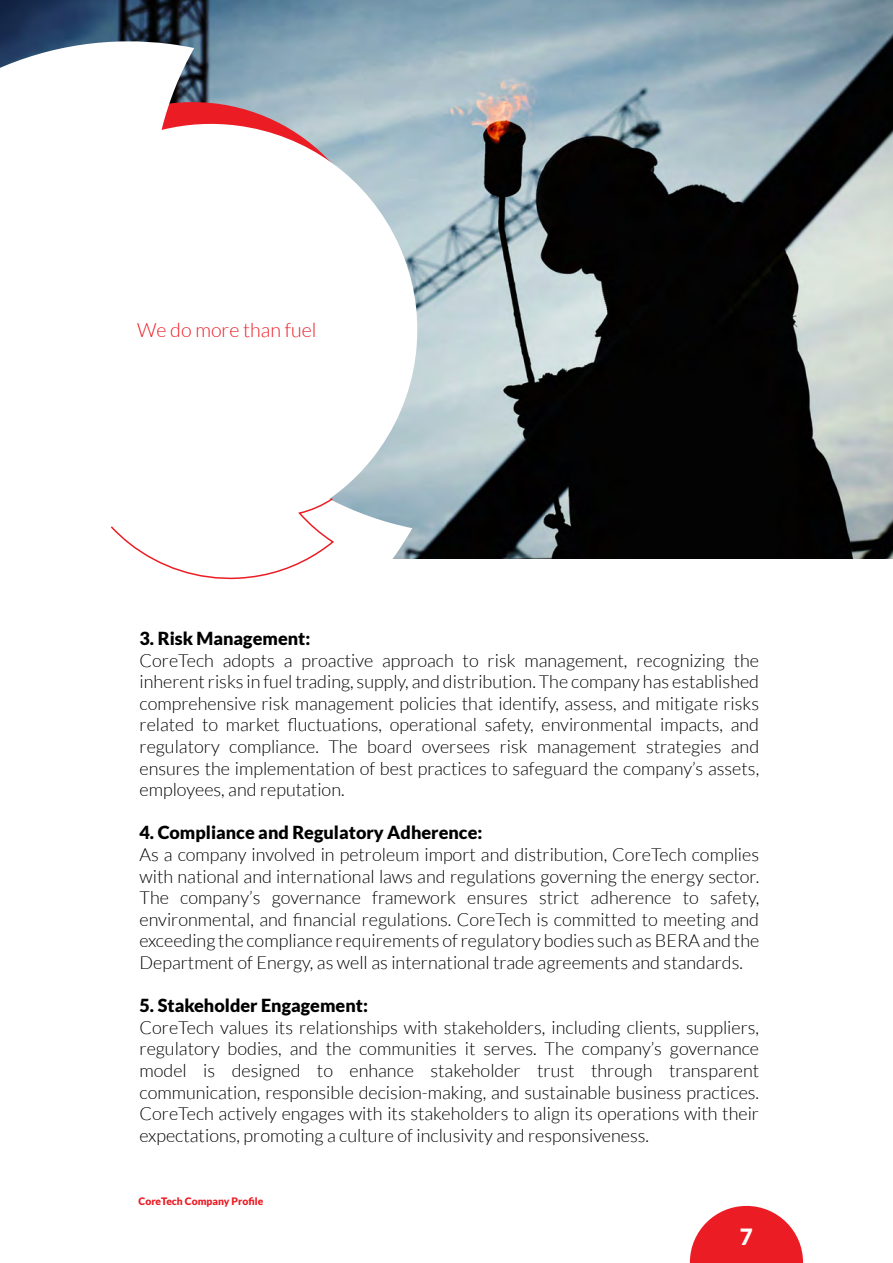
<style>
.page{position:relative;width:893px;height:1263px;background:#fff}
.page>*{position:absolute;margin:0;border:0;box-sizing:border-box;transform-origin:0 0}
.t1{font:900 22.35px "Lato";color:#fff}
.t2{font:300 19.65px "Lato";color:#ec1c24}
.t3{font:300 18px/21.6px "Lato";color:#000;text-align:justify}
.t4{font:900 18px "Lato";color:#000}
.t5{font:900 10.35px "Lato";color:#ec1c24}
</style>
<div class="page">
<img style="left:0;top:0;width:893px;height:558px">
<svg style="left:690px;top:1206px;width:113px;height:57px"></svg>
<svg style="left:0;top:37px;width:419px;height:522px"></svg>
<svg style="left:109px;top:497px;width:226px;height:83px"></svg>
<p class="t2" style="left:137px;top:320px;width:181px">We do more than fuel</p>
<p class="t4" style="left:140px;top:628px;width:172px">3. Risk Management:</p>
<p class="t3" style="left:140px;top:649px;width:621px">CoreTech adopts a proactive approach to risk management, recognizing the inherent risks in fuel trading, supply, and distribution. The company has established comprehensive risk management policies that identify, assess, and mitigate risks related to market fluctuations, operational safety, environmental impacts, and regulatory compliance. The board oversees risk management strategies and ensures the implementation of best practices to safeguard the company’s assets, employees, and reputation.</p>
<p class="t4" style="left:140px;top:822px;width:344px">4. Compliance and Regulatory Adherence:</p>
<p class="t3" style="left:140px;top:844px;width:621px">As a company involved in petroleum import and distribution, CoreTech complies with national and international laws and regulations governing the energy sector.<br>The company’s governance framework ensures strict adherence to safety, environmental, and financial regulations. CoreTech is committed to meeting and exceeding the compliance requirements of regulatory bodies such as BERA and the Department of Energy, as well as international trade agreements and standards.</p>
<p class="t4" style="left:140px;top:995px;width:230px">5. Stakeholder Engagement:</p>
<p class="t3" style="left:140px;top:1017px;width:621px">CoreTech values its relationships with stakeholders, including clients, suppliers, regulatory bodies, and the communities it serves. The company’s governance model is designed to enhance stakeholder trust through transparent communication, responsible decision-making, and sustainable business practices.<br>CoreTech actively engages with its stakeholders to align its operations with their expectations, promoting a culture of inclusivity and responsiveness.</p>
<p class="t5" style="left:139px;top:1195px;width:126px">CoreTech Company Profile</p>
<p class="t1" style="left:740px;top:1224px;width:14px">7</p>
</div>
